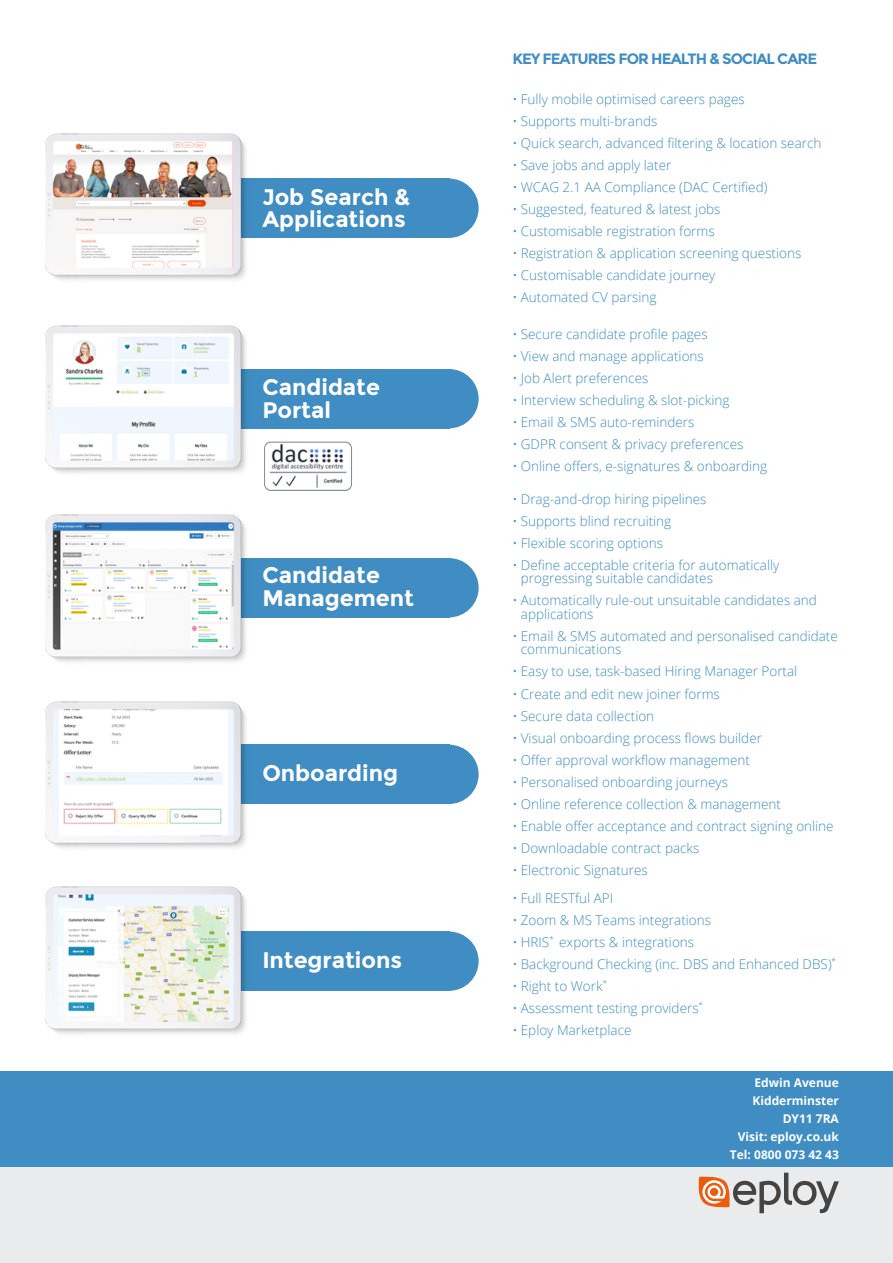
<style>
.page{position:relative;width:893px;height:1263px;background:#fff}
.page>*{position:absolute;margin:0;border:0;box-sizing:border-box;transform-origin:0 0}
.t1{font:700 22.5px/22.5px "Montserrat";color:#fff}
.t2{font:700 15px "Montserrat";letter-spacing:-.06em;color:#3f8dc3}
.t3{font:300 13.5px/13.5px "Open Sans";color:#3f8dc3}
.t4{font:700 12px/18px "Open Sans";color:#fff;text-align:right}
</style>
<div class="page">
<div style="left:0;top:1167px;width:893px;height:96px;background:#eaebec"></div>
<div style="left:0;top:1071px;width:893px;height:95px;background:#3f8dc3"></div>
<div style="left:419px;top:931px;width:60px;height:60px;background:#3f8dc3;border-radius:50%"></div>
<div style="left:107px;top:931px;width:343px;height:60px;background:#3f8dc3"></div>
<div style="left:419px;top:745px;width:60px;height:59px;background:#3f8dc3;border-radius:50%"></div>
<div style="left:107px;top:745px;width:343px;height:59px;background:#3f8dc3"></div>
<div style="left:419px;top:558px;width:60px;height:59px;background:#3f8dc3;border-radius:50%"></div>
<div style="left:107px;top:558px;width:343px;height:59px;background:#3f8dc3"></div>
<div style="left:419px;top:369px;width:60px;height:59px;background:#3f8dc3;border-radius:50%"></div>
<div style="left:107px;top:369px;width:343px;height:59px;background:#3f8dc3"></div>
<div style="left:419px;top:179px;width:60px;height:59px;background:#3f8dc3;border-radius:50%"></div>
<div style="left:143px;top:179px;width:307px;height:59px;background:#3f8dc3"></div>
<img style="left:46px;top:887px;width:200px;height:147px">
<img style="left:46px;top:326px;width:204px;height:147px">
<img style="left:46px;top:515px;width:204px;height:147px">
<img style="left:46px;top:133px;width:204px;height:147px">
<img style="left:264px;top:441px;width:88px;height:49px">
<svg style="left:699px;top:1172px;width:140px;height:41px"></svg>
<img style="left:46px;top:701px;width:204px;height:147px">
<h1 class="t1" style="left:262px;top:185px;width:149px">Job Search &amp;<br>Applications</h1>
<h1 class="t1" style="left:262px;top:376px;width:119px">Candidate<br>Portal</h1>
<h1 class="t1" style="left:262px;top:564px;width:153px">Candidate<br>Management</h1>
<h1 class="t1" style="left:262px;top:762px;width:137px">Onboarding</h1>
<h1 class="t1" style="left:262px;top:949px;width:141px">Integrations</h1>
<p class="t2" style="left:512px;top:50px;width:307px">KEY FEATURES FOR HEALTH &amp; SOCIAL CARE</p>
<p class="t3" style="left:512px;top:92px;width:234px">• Fully mobile optimised careers pages</p>
<p class="t3" style="left:512px;top:114px;width:146px">• Supports multi-brands</p>
<p class="t3" style="left:512px;top:136px;width:311px">• Quick search, advanced filtering &amp; location search</p>
<p class="t3" style="left:512px;top:158px;width:160px">• Save jobs and apply later</p>
<p class="t3" style="left:512px;top:180px;width:256px">• WCAG 2.1 AA Compliance (DAC Certified)</p>
<p class="t3" style="left:512px;top:202px;width:210px">• Suggested, featured &amp; latest jobs</p>
<p class="t3" style="left:512px;top:224px;width:204px">• Customisable registration forms</p>
<p class="t3" style="left:512px;top:246px;width:290px">• Registration &amp; application screening questions</p>
<p class="t3" style="left:512px;top:268px;width:204px">• Customisable candidate journey</p>
<p class="t3" style="left:512px;top:290px;width:146px">• Automated CV parsing</p>
<p class="t3" style="left:512px;top:327px;width:197px">• Secure candidate profile pages</p>
<p class="t3" style="left:512px;top:349px;width:193px">• View and manage applications</p>
<p class="t3" style="left:512px;top:371px;width:138px">• Job Alert preferences</p>
<p class="t3" style="left:512px;top:393px;width:219px">• Interview scheduling &amp; slot-picking</p>
<p class="t3" style="left:512px;top:415px;width:184px">• Email &amp; SMS auto-reminders</p>
<p class="t3" style="left:512px;top:437px;width:233px">• GDPR consent &amp; privacy preferences</p>
<p class="t3" style="left:512px;top:459px;width:256px">• Online offers, e-signatures &amp; onboarding</p>
<p class="t3" style="left:512px;top:492px;width:196px">• Drag-and-drop hiring pipelines</p>
<p class="t3" style="left:512px;top:514px;width:160px">• Supports blind recruiting</p>
<p class="t3" style="left:512px;top:536px;width:152px">• Flexible scoring options</p>
<p class="t3" style="left:521px;top:558px;width:260px;text-indent:-9px">• Define acceptable criteria for automatically progressing suitable candidates</p>
<p class="t3" style="left:521px;top:593px;width:298px;text-indent:-9px">• Automatically rule-out unsuitable candidates and applications</p>
<p class="t3" style="left:521px;top:629px;width:319px;text-indent:-9px">• Email &amp; SMS automated and personalised candidate communications</p>
<p class="t3" style="left:512px;top:664px;width:286px">• Easy to use, task-based Hiring Manager Portal</p>
<p class="t3" style="left:512px;top:687px;width:209px">• Create and edit new joiner forms</p>
<p class="t3" style="left:512px;top:709px;width:143px">• Secure data collection</p>
<p class="t3" style="left:512px;top:731px;width:251px">• Visual onboarding process flows builder</p>
<p class="t3" style="left:512px;top:753px;width:239px">• Offer approval workflow management</p>
<p class="t3" style="left:512px;top:775px;width:217px">• Personalised onboarding journeys</p>
<p class="t3" style="left:512px;top:797px;width:270px">• Online reference collection &amp; management</p>
<p class="t3" style="left:512px;top:819px;width:323px">• Enable offer acceptance and contract signing online</p>
<p class="t3" style="left:512px;top:841px;width:189px">• Downloadable contract packs</p>
<p class="t3" style="left:512px;top:863px;width:137px">• Electronic Signatures</p>
<p class="t3" style="left:512px;top:891px;width:102px">• Full RESTful API</p>
<p class="t3" style="left:512px;top:913px;width:200px">• Zoom &amp; MS Teams integrations</p>
<p class="t3" style="left:512px;top:934px;width:183px">• HRIS<sup>*</sup> exports &amp; integrations</p>
<p class="t3" style="left:512px;top:956px;width:325px">• Background Checking (inc. DBS and Enhanced DBS)<sup>*</sup></p>
<p class="t3" style="left:512px;top:978px;width:96px">• Right to Work<sup>*</sup></p>
<p class="t3" style="left:512px;top:1001px;width:192px">• Assessment testing providers<sup>*</sup></p>
<p class="t3" style="left:512px;top:1023px;width:121px">• Eploy Marketplace</p>
<p class="t4" style="left:730px;top:1073px;width:110px">Edwin Avenue<br>Kidderminster<br>DY11 7RA<br>Visit: eploy.co.uk<br>Tel: 0800 073 42 43</p>
</div>
